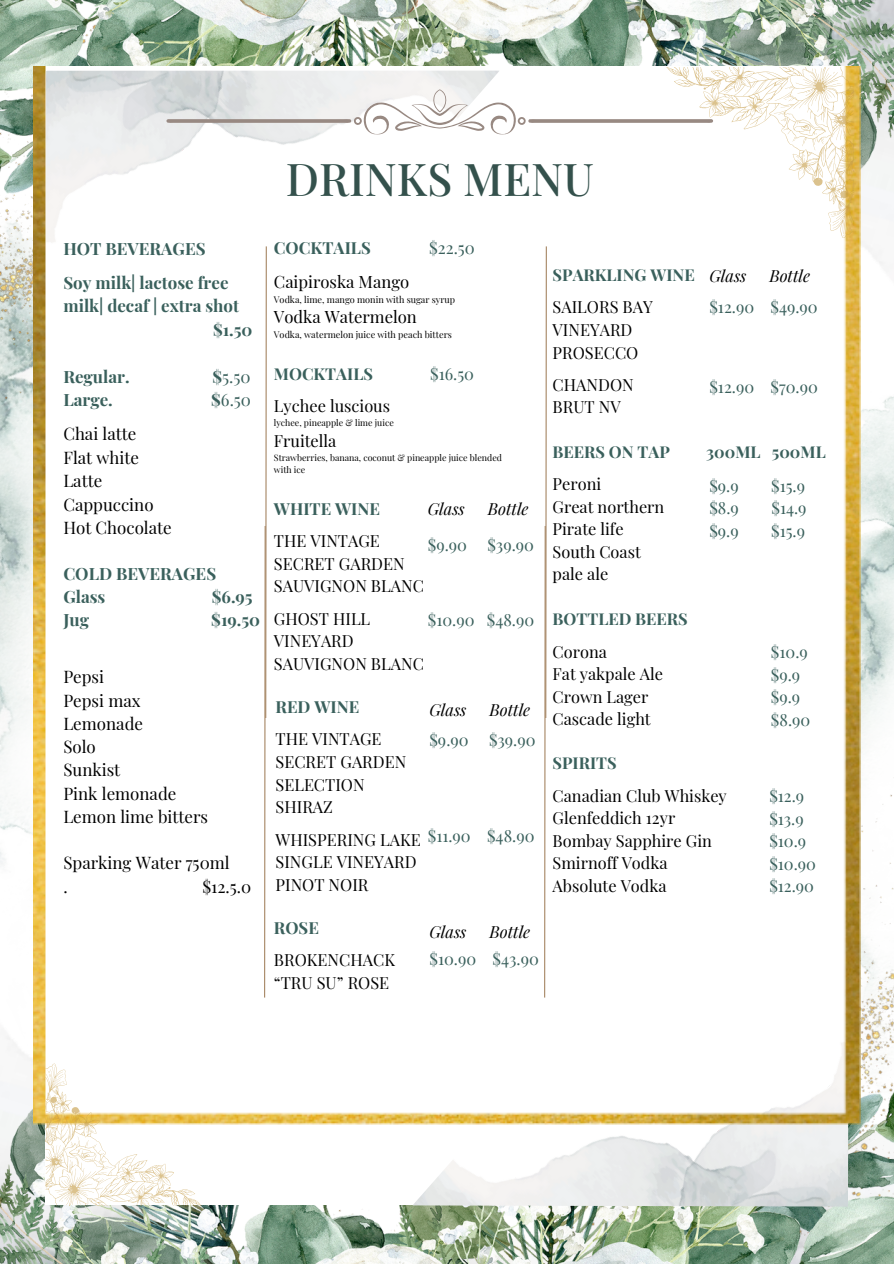
<style>
.page{position:relative;width:894px;height:1264px;background:#fff}
.page>*{position:absolute;margin:0;border:0;box-sizing:border-box;transform-origin:0 0}
.t1{font:500 45px "Playfair Display";color:#34514c}
.t2{font:16.95px/23.2px "Playfair Display";color:#000}
.t3{font:700 16.95px/23.2px "Playfair Display";color:#3a605c}
.t4{font:16.95px "Playfair Display";color:#3a605c}
.t5{font:16.65px "Playfair Display";color:#000}
.t6{font:700 16.65px "Playfair Display";color:#3a605c}
.t7{font:16.65px "Playfair Display";color:#3a605c}
.t8{font:16.35px/22.8px "Playfair Display";color:#000}
.t9{font:16.35px/22.5px "Playfair Display";color:#3a605c}
.t10{font:700 16.35px "Playfair Display";color:#3a605c}
.t11{font:italic 16.35px "Playfair Display";color:#000}
.t12{font:9.15px "Playfair Display";color:#000}
.t13{font:8.85px/12.3px "Playfair Display";color:#000}
.s1{font-weight:700}
</style>
<div class="page">
<img style="left:859px;top:384px;width:34px;height:330px">
<img style="left:0;top:262px;width:34px;height:220px">
<img style="left:859px;top:714px;width:34px;height:311px">
<img style="left:0;top:1025px;width:893px;height:238px">
<img style="left:0;top:0;width:893px;height:262px">
<img style="left:412px;top:1124px;width:436px;height:82px">
<img style="left:34px;top:67px;width:825px;height:1057px">
<svg style="left:45px;top:1063px;width:156px;height:142px"></svg>
<svg style="left:166px;top:67px;width:688px;height:171px"></svg>
<svg style="left:263px;top:245px;width:4px;height:753px"></svg>
<svg style="left:543px;top:245px;width:4px;height:753px"></svg>
<h5 class="t1" style="left:286px;top:148px;width:309px">DRINKS MENU</h5>
<h1 class="t3" style="left:63px;top:236px;width:144px">HOT BEVERAGES</h1>
<h2 class="t3" style="left:63px;top:270px;width:167px">Soy milk| lactose free</h2>
<h2 class="t3" style="left:63px;top:293px;width:177px">milk| decaf | extra shot</h2>
<h2 class="t3" style="left:213px;top:317px;width:41px">$1.50</h2>
<h4 class="t3" style="left:63px;top:364px;width:68px">Regular.</h4>
<h4 class="t4" style="left:212px;top:364px;width:40px"><span class="s1">$</span>5.50</h4>
<h4 class="t3" style="left:63px;top:387px;width:51px">Large.</h4>
<h4 class="t4" style="left:211px;top:388px;width:41px"><span class="s1">$</span>6.50</h4>
<h5 class="t2" style="left:63px;top:421px;width:110px">Chai latte<br>Flat white<br>Latte<br>Cappuccino<br>Hot Chocolate</h5>
<h5 class="t3" style="left:63px;top:561px;width:154px">COLD BEVERAGES<br>Glass</h5>
<h5 class="t3" style="left:212px;top:584px;width:42px">$6.95</h5>
<h5 class="t3" style="left:63px;top:607px;width:27px">Jug</h5>
<h5 class="t3" style="left:211px;top:607px;width:50px">$19.50</h5>
<h4 class="t2" style="left:63px;top:664px;width:146px">Pepsi<br>Pepsi max<br>Lemonade<br>Solo<br>Sunkist<br>Pink lemonade<br>Lemon lime bitters</h4>
<h5 class="t2" style="left:63px;top:850px;width:168px">Sparking Water 750ml .</h5>
<h5 class="t2" style="left:202px;top:874px;width:50px">$12.5.0</h5>
<h5 class="t6" style="left:274px;top:236px;width:98px">COCKTAILS</h5>
<h5 class="t7" style="left:429px;top:236px;width:47px">$22.50</h5>
<h2 class="t5" style="left:274px;top:269px;width:137px">Caipiroska Mango</h2>
<h2 class="t12" style="left:274px;top:293px;width:183px">Vodka, lime, mango monin with sugar syrup</h2>
<h2 class="t5" style="left:274px;top:305px;width:144px">Vodka Watermelon</h2>
<h3 class="t12" style="left:274px;top:328px;width:179px">Vodka, watermelon juice with peach bitters</h3>
<p class="t10" style="left:274px;top:362px;width:100px">MOCKTAILS</p>
<p class="t9" style="left:430px;top:361px;width:45px">$16.50</p>
<p class="t8" style="left:274px;top:393px;width:118px">Lychee luscious</p>
<p class="t13" style="left:274px;top:416px;width:121px">lychee, pineapple &amp; lime juice</p>
<p class="t8" style="left:274px;top:428px;width:64px">Fruitella</p>
<p class="t13" style="left:274px;top:451px;width:230px">Strawberries, banana, coconut &amp; pineapple juice blended with ice</p>
<h5 class="t6" style="left:274px;top:497px;width:108px">WHITE WINE</h5>
<h3 class="t8" style="left:274px;top:529px;width:151px">THE VINTAGE<br>SECRET GARDEN<br>SAUVIGNON BLANC</h3>
<p class="t8" style="left:274px;top:606px;width:151px">GHOST HILL<br>VINEYARD<br>SAUVIGNON BLANC</p>
<p class="t9" style="left:427px;top:608px;width:108px">$10.90 $48.90</p>
<h2 class="t11" style="left:427px;top:498px;width:39px">Glass</h2>
<h3 class="t11" style="left:487px;top:498px;width:42px">Bottle</h3>
<p class="t9" style="left:427px;top:533px;width:108px">$9.90 $39.90</p>
<p class="t6" style="left:275px;top:695px;width:85px">RED WINE</p>
<h2 class="t8" style="left:275px;top:727px;width:132px">THE VINTAGE<br>SECRET GARDEN<br>SELECTION<br>SHIRAZ</h2>
<h3 class="t8" style="left:275px;top:827px;width:147px">WHISPERING LAKE<br>SINGLE VINEYARD<br>PINOT NOIR</h3>
<h3 class="t9" style="left:427px;top:824px;width:108px">$11.90 $48.90</h3>
<h3 class="t11" style="left:429px;top:698px;width:39px">Glass</h3>
<h5 class="t11" style="left:489px;top:698px;width:42px">Bottle</h5>
<h5 class="t9" style="left:429px;top:728px;width:108px">$9.90 $39.90</h5>
<h5 class="t6" style="left:274px;top:916px;width:46px">ROSE</h5>
<h5 class="t8" style="left:274px;top:948px;width:123px">BROKENCHACK “TRU SU” ROSE</h5>
<h5 class="t9" style="left:429px;top:947px;width:111px">$10.90 $43.90</h5>
<h5 class="t11" style="left:429px;top:920px;width:39px">Glass</h5>
<h5 class="t11" style="left:489px;top:920px;width:42px">Bottle</h5>
<h5 class="t10" style="left:552px;top:263px;width:144px">SPARKLING WINE</h5>
<h5 class="t8" style="left:552px;top:295px;width:102px">SAILORS BAY<br>VINEYARD<br>PROSECCO</h5>
<h5 class="t8" style="left:552px;top:372px;width:83px">CHANDON<br>BRUT NV</h5>
<h3 class="t11" style="left:709px;top:264px;width:39px">Glass</h3>
<h5 class="t11" style="left:769px;top:264px;width:42px">Bottle</h5>
<h2 class="t9" style="left:709px;top:295px;width:110px">$12.90 $49.90</h2>
<h3 class="t9" style="left:709px;top:375px;width:110px">$12.90 $70.90</h3>
<h5 class="t10" style="left:552px;top:440px;width:119px">BEERS ON TAP</h5>
<h5 class="t10" style="left:706px;top:440px;width:121px">300ML 500ML</h5>
<h5 class="t8" style="left:552px;top:472px;width:113px">Peroni<br>Great northern<br>Pirate life<br>South Coast pale ale</h5>
<h5 class="t9" style="left:709px;top:473px;width:31px">$9.9</h5>
<h5 class="t9" style="left:771px;top:473px;width:35px">$15.9</h5>
<h5 class="t9" style="left:709px;top:496px;width:31px">$8.9</h5>
<h5 class="t9" style="left:771px;top:496px;width:37px">$14.9</h5>
<h5 class="t9" style="left:709px;top:518px;width:31px">$9.9</h5>
<h5 class="t9" style="left:771px;top:518px;width:35px">$15.9</h5>
<h2 class="t10" style="left:552px;top:607px;width:137px">BOTTLED BEERS</h2>
<h5 class="t8" style="left:552px;top:639px;width:112px">Corona<br>Fat yakpale Ale<br>Crown Lager<br>Cascade light</h5>
<h5 class="t9" style="left:770px;top:640px;width:41px">$10.9 $9.9 $9.9 $8.90</h5>
<p class="t10" style="left:552px;top:751px;width:66px">SPIRITS</p>
<p class="t8" style="left:552px;top:783px;width:176px">Canadian Club Whiskey<br>Glenfeddich 12yr<br>Bombay Sapphire Gin<br>Smirnoff Vodka<br>Absolute Vodka</p>
<h2 class="t9" style="left:769px;top:784px;width:48px">$12.9 $13.9 $10.9 $10.90 $12.90</h2>
</div>
